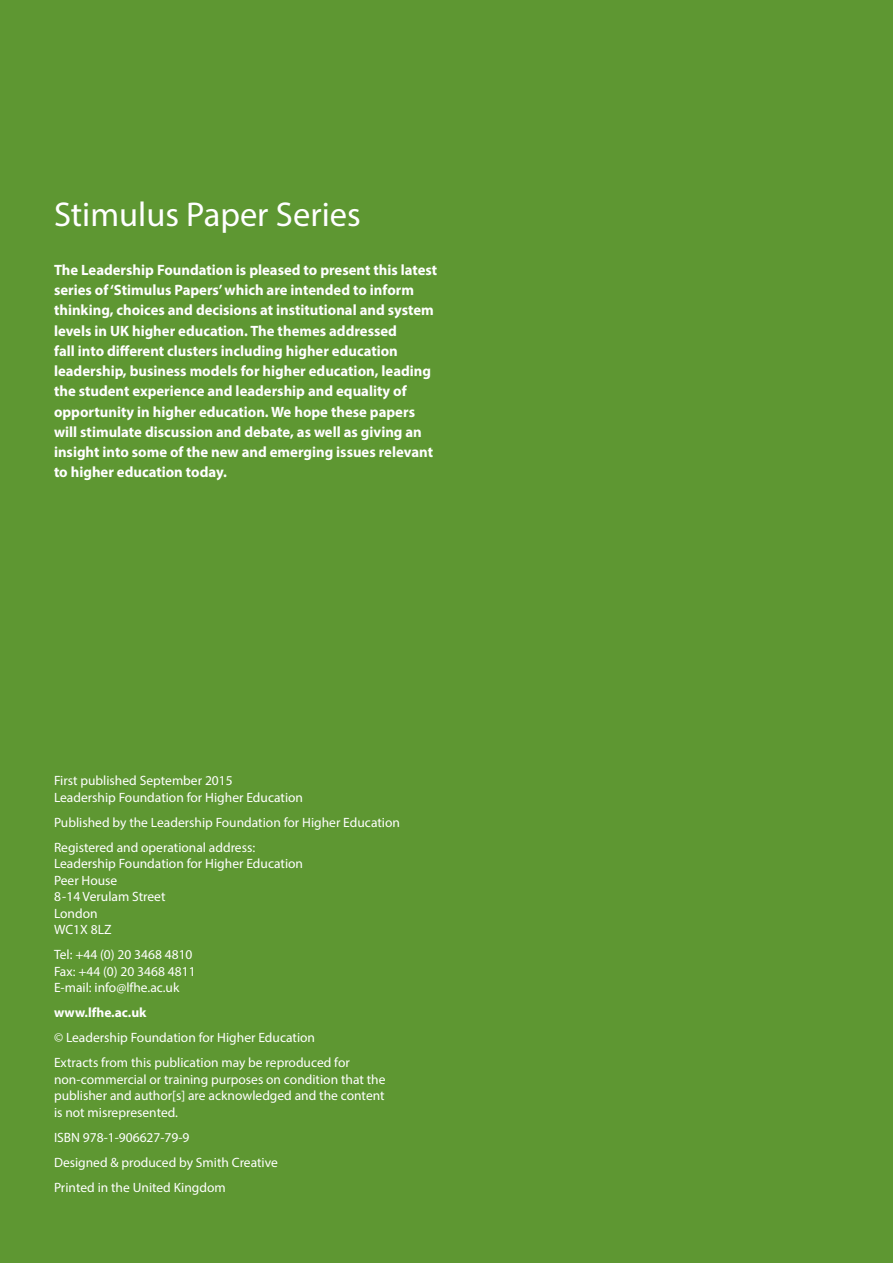
<style>
.page{position:relative;width:893px;height:1263px;background:#5e9732}
.page>*{position:absolute;margin:0;border:0;box-sizing:border-box;transform-origin:0 0}
.t1{font:34.5px "Myriad Pro";color:#fff}
.t2{font:700 15px/20.2px "Myriad Pro";color:#fff}
.t3{font:13.5px/16.5px "Myriad Pro";color:#fff}
.t4{font:700 13.5px "Myriad Pro";color:#fff}
</style>
<div class="page">
<h1 class="t1" style="left:54px;top:193px;width:308px">Stimulus Paper Series</h1>
<p class="t2" style="left:54px;top:259px;width:385px">The Leadership Foundation is pleased to present this latest series of ‘Stimulus Papers’ which are intended to inform thinking, choices and decisions at institutional and system levels in UK higher education. The themes addressed<br>fall into different clusters including higher education leadership, business models for higher education, leading the student experience and leadership and equality of opportunity in higher education. We hope these papers will stimulate discussion and debate, as well as giving an insight into some of the new and emerging issues relevant to higher education today.</p>
<p class="t3" style="left:54px;top:772px;width:251px">First published September 2015<br>Leadership Foundation for Higher Education</p>
<p class="t3" style="left:54px;top:810px;width:347px;line-height:25px">Published by the Leadership Foundation for Higher Education<br>Registered and operational address:</p>
<p class="t3" style="left:54px;top:855px;width:251px">Leadership Foundation for Higher Education<br>Peer House<br>8-14 Verulam Street<br>London<br>WC1X 8LZ</p>
<p class="t3" style="left:54px;top:946px;width:143px">Tel: +44 (0) 20 3468 4810<br>Fax: +44 (0) 20 3468 4811<br>E-mail: info@lfhe.ac.uk</p>
<p class="t4" style="left:54px;top:1004px;width:94px">www.lfhe.ac.uk</p>
<p class="t3" style="left:54px;top:1025px;width:297px;line-height:25px">© Leadership Foundation for Higher Education<br>Extracts from this publication may be reproduced for</p>
<p class="t3" style="left:54px;top:1071px;width:333px;text-align:justify">non-commercial or training purposes on condition that the publisher and author[s] are acknowledged and the content is not misrepresented.</p>
<p class="t3" style="left:54px;top:1125px;width:225px;line-height:25px">ISBN 978-1-906627-79-9<br>Designed &amp; produced by Smith Creative<br>Printed in the United Kingdom</p>
</div>
